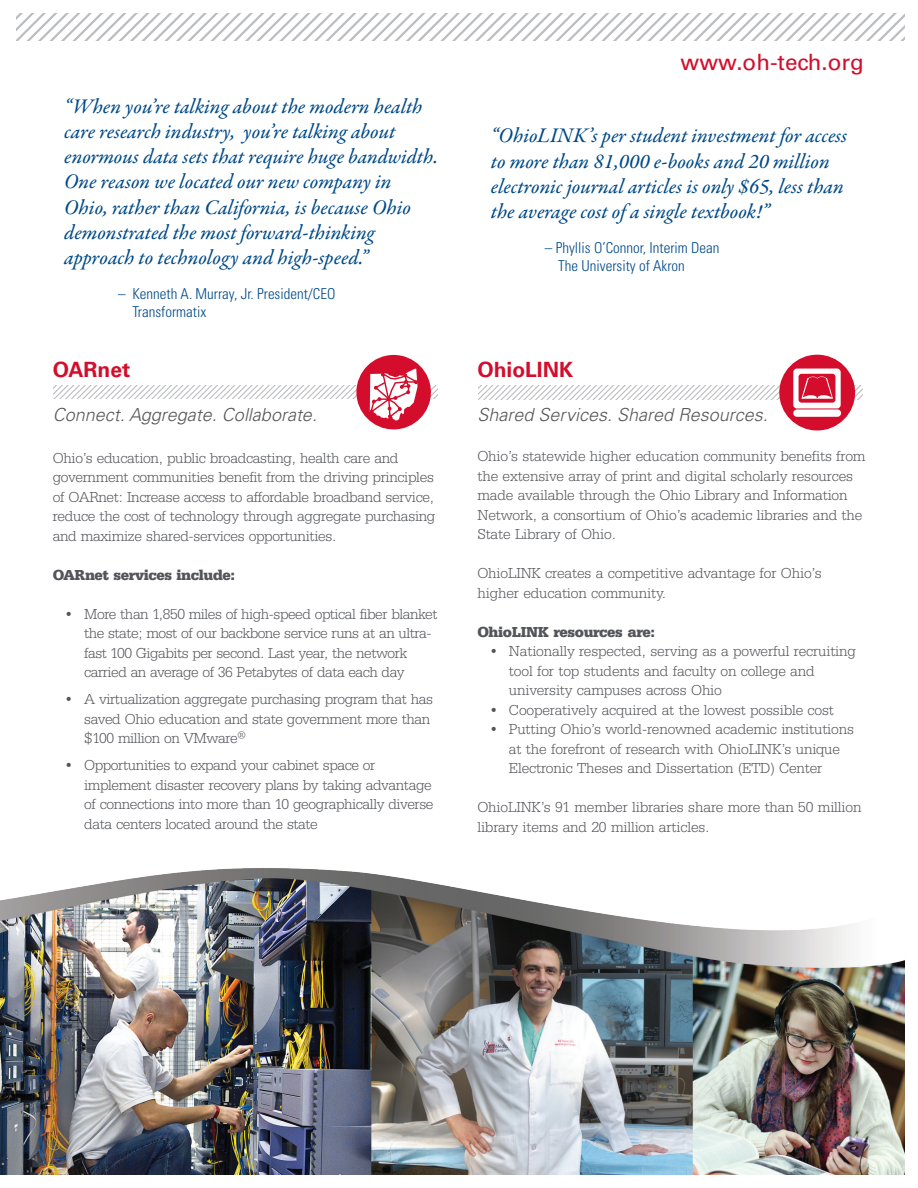
<style>
.page{position:relative;width:918px;height:1188px;background:#fff}
.page>*{position:absolute;margin:0;border:0;box-sizing:border-box;transform-origin:0 0}
.Header_A{font:22.5px "Univers LT Std";color:#d30d2b}
.t1{font:21px/25.2px "Garamond Premr Pro Med It";letter-spacing:-.005em;color:#004a87}
.General{font:700 21px "Univers LT Std";color:#d30d2b}
.General-2{font:italic 300 18px "Univers LT Std";color:#57585a}
.General-3{font:300 15px/19.5px "Serifa BEFOP";letter-spacing:-.02em;color:#54555a}
.t2{font:300 condensed 15px/18px "Univers LT Std";color:#004a87}
.General-4{font:700 15px "Serifa BEFOP";letter-spacing:-.025em;color:#54555a}
</style>
<div class="page">
<svg style="left:16px;top:14px;width:889px;height:26px"></svg>
<div style="left:356px;top:355px;width:75px;height:74px;background:#d30d2b;border-radius:50%"></div>
<svg style="left:54px;top:360px;width:384px;height:63px"></svg>
<div style="left:779px;top:355px;width:76px;height:75px;background:#d30d2b;border-radius:50%"></div>
<svg style="left:478px;top:368px;width:384px;height:49px"></svg>
<img style="left:0;top:868px;width:904px;height:306px">
<p class="t1" style="left:64px;top:95px;width:376px">“When you’re talking about the modern health care research industry, you’re talking about enormous data sets that require huge bandwidth.<br>One reason we located our new company in Ohio, rather than California, is because Ohio demonstrated the most forward-thinking approach to technology and high-speed.”</p>
<p class="t2" style="left:132px;top:285px;width:205px;text-indent:-14px">– Kenneth A. Murray, Jr. President/CEO<br>Transformatix</p>
<p class="General" style="left:53px;top:358px;width:79px">OARnet</p>
<p class="General-2" style="left:53px;top:404px;width:266px">Connect. Aggregate. Collaborate.</p>
<p class="General-3" style="left:53px;top:448px;width:384px">Ohio’s education, public broadcasting, health care and government communities benefit from the driving principles of OARnet: Increase access to affordable broadband service, reduce the cost of technology through aggregate purchasing and maximize shared-services opportunities.</p>
<p class="General-4" style="left:53px;top:566px;width:184px">OARnet services include:</p>
<p class="General-3" style="left:84px;top:604px;width:355px;text-indent:-20px">• More than 1,850 miles of high-speed optical fiber blanket the state; most of our backbone service runs at an ultra&shy;fast 100 Gigabits per second. Last year, the network carried an average of 36 Petabytes of data each day</p>
<p class="General-3" style="left:84px;top:689px;width:350px;text-indent:-20px">• A virtualization aggregate purchasing program that has saved Ohio education and state government more than $100 million on VMware®</p>
<p class="General-3" style="left:84px;top:755px;width:351px;text-indent:-20px">• Opportunities to expand your cabinet space or implement disaster recovery plans by taking advantage of connections into more than 10 geographically diverse data centers located around the state</p>
<p class="Header_A" style="left:681px;top:49px;width:185px">www.oh-tech.org</p>
<p class="t1" style="left:491px;top:124px;width:358px">“OhioLINK’s per student investment for access to more than 81,000 e-books and 20 million electronic journal articles is only $65, less than the average cost of a single textbook!”</p>
<p class="t2" style="left:558px;top:238px;width:163px;text-indent:-13px">– Phyllis O’Connor, Interim Dean<br>The University of Akron</p>
<p class="General" style="left:477px;top:358px;width:97px">OhioLINK</p>
<p class="General-2" style="left:477px;top:404px;width:292px">Shared Services. Shared Resources.</p>
<p class="General-3" style="left:477px;top:446px;width:390px">Ohio’s statewide higher education community benefits from the extensive array of print and digital scholarly resources made available through the Ohio Library and Information Network, a consortium of Ohio’s academic libraries and the State Library of Ohio.</p>
<p class="General-3" style="left:477px;top:563px;width:346px">OhioLINK creates a competitive advantage for Ohio’s higher education community.</p>
<p class="General-4" style="left:477px;top:623px;width:179px">OhioLINK resources are:</p>
<p class="General-3" style="left:509px;top:641px;width:349px;text-indent:-20px">• Nationally respected, serving as a powerful recruiting tool for top students and faculty on college and university campuses across Ohio</p>
<p class="General-3" style="left:489px;top:700px;width:347px">• Cooperatively acquired at the lowest possible cost</p>
<p class="General-3" style="left:509px;top:719px;width:347px;text-indent:-20px">• Putting Ohio’s world-renowned academic institutions at the forefront of research with OhioLINK’s unique<br>Electronic Theses and Dissertation (ETD) Center</p>
<p class="General-3" style="left:477px;top:797px;width:386px">OhioLINK’s 91 member libraries share more than 50 million library items and 20 million articles.</p>
</div>
